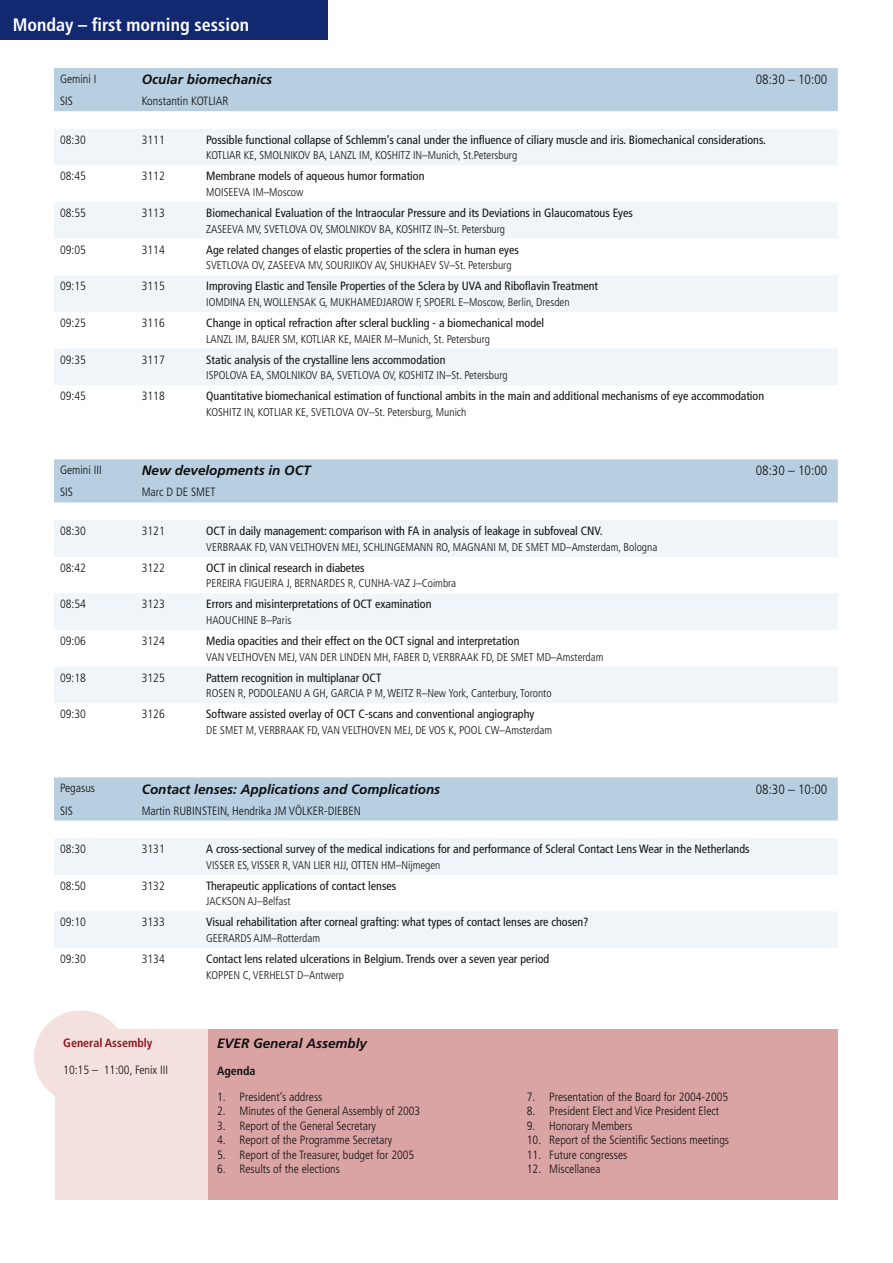
<style>
.page{position:relative;width:893px;height:1263px;background:#fff}
.page>*{position:absolute;margin:0;border:0;box-sizing:border-box;transform-origin:0 0}
.t1{font:700 condensed 18px "Frutiger";color:#fff}
.t2{font:italic 700 13.5px "Frutiger";color:#0f0f0f}
.t3{font:300 condensed 13.5px "Frutiger";color:#0f0f0f}
.t4{font:condensed 12px "Frutiger";color:#0f0f0f}
.t5{font:300 condensed 12px "Frutiger";color:#0f0f0f}
.t6{font:700 condensed 12px "Frutiger";color:#8d131d}
.t7{font:700 condensed 12px "Frutiger";color:#0f0f0f}
.t8{font:300 condensed 11.25px "Frutiger";color:#0f0f0f}
</style>
<div class="page">
<div style="left:34px;top:1010px;width:93px;height:94px;background:#f4e1dd;border-radius:50%"></div>
<div style="left:55px;top:1029px;width:154px;height:171px;background:#f4e1dd"></div>
<div style="left:209px;top:1029px;width:629px;height:171px;background:#daa4a5"></div>
<div style="left:0;top:0;width:327px;height:40px;background:#122971"></div>
<div style="left:54px;top:68px;width:784px;height:43px;background:#b7cfe1"></div>
<svg style="left:54px;top:129px;width:784px;height:256px;fill:#eff5f8"></svg>
<div style="left:54px;top:459px;width:784px;height:43px;background:#b7cfe1"></div>
<svg style="left:54px;top:520px;width:784px;height:183px;fill:#eff5f8"></svg>
<div style="left:54px;top:777px;width:784px;height:43px;background:#b7cfe1"></div>
<svg style="left:54px;top:838px;width:784px;height:110px;fill:#eff5f8"></svg>
<h1 class="t1" style="left:13px;top:14px;width:238px">Monday – first morning session</h1>
<p class="t5" style="left:60px;top:72px;width:38px">Gemini I</p>
<p class="t2" style="left:142px;top:72px;width:132px">Ocular biomechanics</p>
<p class="t3" style="left:756px;top:72px;width:73px">08:30 – 10:00</p>
<p class="t5" style="left:60px;top:94px;width:14px">SIS</p>
<p class="t5" style="left:142px;top:94px;width:88px">Konstantin KOTLIAR</p>
<p class="t5" style="left:60px;top:133px;width:27px">08:30</p>
<p class="t5" style="left:142px;top:133px;width:25px">3111</p>
<p class="t4" style="left:206px;top:133px;width:561px">Possible functional collapse of Schlemm’s canal under the influence of ciliary muscle and iris. Biomechanical considerations.</p>
<p class="t8" style="left:206px;top:149px;width:312px">KOTLIAR KE, SMOLNIKOV BA, LANZL IM, KOSHITZ IN–Munich, St.Petersburg</p>
<p class="t5" style="left:60px;top:169px;width:27px">08:45</p>
<p class="t5" style="left:142px;top:169px;width:25px">3112</p>
<p class="t4" style="left:206px;top:169px;width:220px">Membrane models of aqueous humor formation</p>
<p class="t8" style="left:206px;top:186px;width:99px">MOISEEVA IM–Moscow</p>
<p class="t5" style="left:60px;top:206px;width:27px">08:55</p>
<p class="t5" style="left:142px;top:206px;width:25px">3113</p>
<p class="t4" style="left:206px;top:206px;width:428px">Biomechanical Evaluation of the Intraocular Pressure and its Deviations in Glaucomatous Eyes</p>
<p class="t8" style="left:206px;top:222px;width:300px">ZASEEVA MV, SVETLOVA OV, SMOLNIKOV BA, KOSHITZ IN–St. Petersburg</p>
<p class="t5" style="left:60px;top:243px;width:27px">09:05</p>
<p class="t5" style="left:142px;top:243px;width:25px">3114</p>
<p class="t4" style="left:206px;top:243px;width:314px">Age related changes of elastic properties of the sclera in human eyes</p>
<p class="t8" style="left:206px;top:259px;width:307px">SVETLOVA OV, ZASEEVA MV, SOURJIKOV AV, SHUKHAEV SV–St. Petersburg</p>
<p class="t5" style="left:60px;top:279px;width:27px">09:15</p>
<p class="t5" style="left:142px;top:279px;width:25px">3115</p>
<p class="t4" style="left:206px;top:279px;width:393px">Improving Elastic and Tensile Properties of the Sclera by UVA and Riboflavin Treatment</p>
<p class="t8" style="left:206px;top:296px;width:365px">IOMDINA EN, WOLLENSAK G, MUKHAMEDJAROW F, SPOERL E–Moscow, Berlin, Dresden</p>
<p class="t5" style="left:60px;top:316px;width:27px">09:25</p>
<p class="t5" style="left:142px;top:316px;width:25px">3116</p>
<p class="t4" style="left:206px;top:316px;width:339px">Change in optical refraction after scleral buckling - a biomechanical model</p>
<p class="t8" style="left:206px;top:332px;width:285px">LANZL IM, BAUER SM, KOTLIAR KE, MAIER M–Munich, St. Petersburg</p>
<p class="t5" style="left:60px;top:353px;width:27px">09:35</p>
<p class="t5" style="left:142px;top:353px;width:25px">3117</p>
<p class="t4" style="left:206px;top:352px;width:241px">Static analysis of the crystalline lens accommodation</p>
<p class="t8" style="left:206px;top:369px;width:303px">ISPOLOVA EA, SMOLNIKOV BA, SVETLOVA OV, KOSHITZ IN–St. Petersburg</p>
<p class="t5" style="left:60px;top:389px;width:27px">09:45</p>
<p class="t5" style="left:142px;top:389px;width:25px">3118</p>
<p class="t4" style="left:206px;top:389px;width:559px">Quantitative biomechanical estimation of functional ambits in the main and additional mechanisms of eye accommodation</p>
<p class="t8" style="left:206px;top:406px;width:262px">KOSHITZ IN, KOTLIAR KE, SVETLOVA OV–St. Petersburg, Munich</p>
<p class="t5" style="left:60px;top:463px;width:43px">Gemini III</p>
<p class="t2" style="left:142px;top:463px;width:170px">New developments in OCT</p>
<p class="t3" style="left:756px;top:463px;width:73px">08:30 – 10:00</p>
<p class="t5" style="left:60px;top:485px;width:14px">SIS</p>
<p class="t5" style="left:142px;top:485px;width:75px">Marc D DE SMET</p>
<p class="t5" style="left:60px;top:524px;width:27px">08:30</p>
<p class="t5" style="left:142px;top:524px;width:25px">3121</p>
<p class="t4" style="left:206px;top:524px;width:398px">OCT in daily management: comparison with FA in analysis of leakage in subfoveal CNV.</p>
<p class="t8" style="left:206px;top:540px;width:453px">VERBRAAK FD, VAN VELTHOVEN MEJ, SCHLINGEMANN RO, MAGNANI M, DE SMET MD–Amsterdam, Bologna</p>
<p class="t5" style="left:60px;top:561px;width:27px">08:42</p>
<p class="t5" style="left:142px;top:561px;width:25px">3122</p>
<p class="t4" style="left:206px;top:561px;width:160px">OCT in clinical research in diabetes</p>
<p class="t8" style="left:206px;top:577px;width:251px">PEREIRA FIGUEIRA J, BERNARDES R, CUNHA-VAZ J–Coimbra</p>
<p class="t5" style="left:60px;top:597px;width:27px">08:54</p>
<p class="t5" style="left:142px;top:597px;width:25px">3123</p>
<p class="t4" style="left:206px;top:597px;width:227px">Errors and misinterpretations of OCT examination</p>
<p class="t8" style="left:206px;top:614px;width:87px">HAOUCHINE B–Paris</p>
<p class="t5" style="left:60px;top:634px;width:27px">09:06</p>
<p class="t5" style="left:142px;top:634px;width:25px">3124</p>
<p class="t4" style="left:206px;top:634px;width:315px">Media opacities and their effect on the OCT signal and interpretation</p>
<p class="t8" style="left:206px;top:650px;width:399px">VAN VELTHOVEN MEJ, VAN DER LINDEN MH, FABER D, VERBRAAK FD, DE SMET MD–Amsterdam</p>
<p class="t5" style="left:60px;top:671px;width:27px">09:18</p>
<p class="t5" style="left:142px;top:671px;width:25px">3125</p>
<p class="t4" style="left:206px;top:670px;width:177px">Pattern recognition in multiplanar OCT</p>
<p class="t8" style="left:206px;top:687px;width:347px">ROSEN R, PODOLEANU A GH, GARCIA P M, WEITZ R–New York, Canterbury, Toronto</p>
<p class="t5" style="left:60px;top:707px;width:27px">09:30</p>
<p class="t5" style="left:142px;top:707px;width:25px">3126</p>
<p class="t4" style="left:206px;top:707px;width:330px">Software assisted overlay of OCT C-scans and conventional angiography</p>
<p class="t8" style="left:206px;top:724px;width:347px">DE SMET M, VERBRAAK FD, VAN VELTHOVEN MEJ, DE VOS K, POOL CW–Amsterdam</p>
<p class="t5" style="left:60px;top:781px;width:37px">Pegasus</p>
<p class="t2" style="left:142px;top:781px;width:300px">Contact lenses: Applications and Complications</p>
<p class="t3" style="left:756px;top:781px;width:73px">08:30 – 10:00</p>
<p class="t5" style="left:60px;top:803px;width:14px">SIS</p>
<p class="t5" style="left:142px;top:803px;width:221px">Martin RUBINSTEIN, Hendrika JM VÖLKER-DIEBEN</p>
<p class="t5" style="left:60px;top:842px;width:27px">08:30</p>
<p class="t5" style="left:142px;top:842px;width:25px">3131</p>
<p class="t4" style="left:206px;top:842px;width:545px">A cross-sectional survey of the medical indications for and performance of Scleral Contact Lens Wear in the Netherlands</p>
<p class="t8" style="left:206px;top:858px;width:236px">VISSER ES, VISSER R, VAN LIER HJJ, OTTEN HM–Nijmegen</p>
<p class="t5" style="left:60px;top:879px;width:27px">08:50</p>
<p class="t5" style="left:142px;top:879px;width:25px">3132</p>
<p class="t4" style="left:206px;top:879px;width:191px">Therapeutic applications of contact lenses</p>
<p class="t8" style="left:206px;top:895px;width:86px">JACKSON AJ–Belfast</p>
<p class="t5" style="left:60px;top:915px;width:27px">09:10</p>
<p class="t5" style="left:142px;top:915px;width:25px">3133</p>
<p class="t4" style="left:206px;top:915px;width:384px">Visual rehabilitation after corneal grafting: what types of contact lenses are chosen?</p>
<p class="t8" style="left:206px;top:932px;width:115px">GEERARDS AJM–Rotterdam</p>
<p class="t5" style="left:60px;top:952px;width:27px">09:30</p>
<p class="t5" style="left:142px;top:952px;width:25px">3134</p>
<p class="t4" style="left:206px;top:952px;width:344px">Contact lens related ulcerations in Belgium. Trends over a seven year period</p>
<p class="t8" style="left:206px;top:968px;width:139px">KOPPEN C, VERHELST D–Antwerp</p>
<p class="t6" style="left:63px;top:1036px;width:91px">General Assembly</p>
<p class="t5" style="left:63px;top:1063px;width:106px">10:15 – 11:00, Fenix III</p>
<p class="t2" style="left:217px;top:1035px;width:152px">EVER General Assembly</p>
<p class="t7" style="left:217px;top:1064px;width:40px">Agenda</p>
<p class="t5" style="left:217px;top:1090px;width:107px">1. President’s address</p>
<p class="t5" style="left:217px;top:1104px;width:205px">2. Minutes of the General Assembly of 2003</p>
<p class="t5" style="left:217px;top:1119px;width:160px">3. Report of the General Secretary</p>
<p class="t5" style="left:217px;top:1133px;width:177px">4. Report of the Programme Secretary</p>
<p class="t5" style="left:217px;top:1148px;width:199px">5. Report of the Treasurer, budget for 2005</p>
<p class="t5" style="left:217px;top:1162px;width:124px">6. Results of the elections</p>
<p class="t5" style="left:527px;top:1090px;width:203px">7. Presentation of the Board for 2004-2005</p>
<p class="t5" style="left:527px;top:1104px;width:194px">8. President Elect and Vice President Elect</p>
<p class="t5" style="left:527px;top:1119px;width:107px">9. Honorary Members</p>
<p class="t5" style="left:527px;top:1133px;width:204px">10. Report of the Scientific Sections meetings</p>
<p class="t5" style="left:527px;top:1148px;width:102px">11. Future congresses</p>
<p class="t5" style="left:527px;top:1162px;width:75px">12. Miscellanea</p>
</div>
